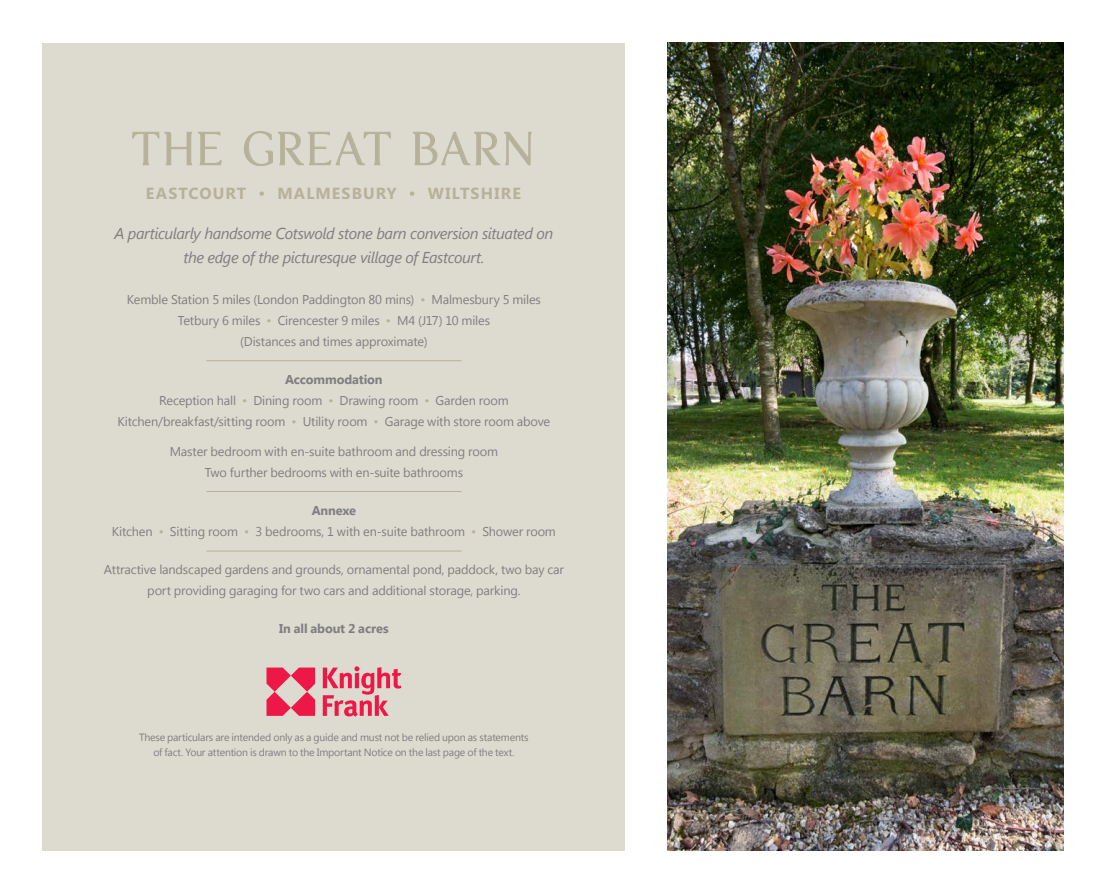
<style>
.page{position:relative;width:1106px;height:893px;background:#fff}
.page>*{position:absolute;margin:0;border:0;box-sizing:border-box;transform-origin:0 0}
.t1{font:40.95px "KF Display";letter-spacing:.06em;color:#b6b19a}
.t2{font:700 16.05px "Segoe UI";letter-spacing:.065em;color:#b6b19a}
.t3{font:italic 15.75px/24px "Segoe UI";letter-spacing:-.025em;color:#7f7f81;text-align:center}
.t4{font:12.75px/21px "Segoe UI";letter-spacing:-.015em;color:#7f7f81;text-align:center}
.t5{font:700 12.75px "Segoe UI";letter-spacing:-.01em;color:#7f7f81}
.t6{font:10.5px/15px "Segoe UI";letter-spacing:-.02em;color:#7f7f81;text-align:center}
.s1{color:#b6b19a}
.s2{font-weight:700}
</style>
<div class="page">
<div style="left:43px;top:43px;width:582px;height:807px;background:#dddacf"></div>
<img style="left:668px;top:43px;width:395px;height:807px">
<svg style="left:323px;top:666px;width:78px;height:51px"></svg>
<svg style="left:266px;top:667px;width:49px;height:49px"></svg>
<hr style="left:206px;top:360px;width:255px;height:1px;background:#b6b19a">
<hr style="left:206px;top:491px;width:255px;height:1px;background:#b6b19a">
<hr style="left:206px;top:551px;width:255px;height:1px;background:#b6b19a">
<svg style="left:132px;top:131px;width:90px;height:35px"></svg>
<svg style="left:244px;top:131px;width:147px;height:35px"></svg>
<svg style="left:413px;top:131px;width:119px;height:35px"></svg>
<h1 class="t1" style="left:131px;top:125px;width:404px">THE GREAT BARN</h1>
<p class="t2" style="left:146px;top:182px;width:376px">EASTCOURT • MALMESBURY • WILTSHIRE</p>
<p class="t3" style="left:114px;top:221px;width:440px">A particularly handsome Cotswold stone barn conversion situated on the edge of the picturesque village of Eastcourt.</p>
<p class="t4" style="left:127px;top:289px;width:415px">Kemble Station 5 miles (London Paddington 80 mins) <span class="s1">•</span> Malmesbury 5 miles<br>Tetbury 6 miles <span class="s1">•</span> Cirencester 9 miles <span class="s1">•</span> M4 (J17) 10 miles<br>(Distances and times approximate)</p>
<p class="t4" style="left:118px;top:369px;width:434px"><span class="s2">Accommodation<br></span>Reception hall <span class="s1">•</span> Dining room <span class="s1">•</span> Drawing room <span class="s1">•</span> Garden room<br>Kitchen/breakfast/sitting room <span class="s1">•</span> Utility room <span class="s1">•</span> Garage with store room above</p>
<p class="t4" style="left:170px;top:440px;width:330px">Master bedroom with en-suite bathroom and dressing room<br>Two further bedrooms with en-suite bathrooms</p>
<p class="t4" style="left:112px;top:499px;width:445px"><span class="s2">Annexe<br></span>Kitchen <span class="s1">•</span> Sitting room <span class="s1">•</span> 3 bedrooms, 1 with en-suite bathroom <span class="s1">•</span> Shower room</p>
<p class="t4" style="left:104px;top:558px;width:461px">Attractive landscaped gardens and grounds, ornamental pond, paddock, two bay car port providing garaging for two cars and additional storage, parking.</p>
<p class="t5" style="left:279px;top:619px;width:111px">In all about 2 acres</p>
<p class="t6" style="left:139px;top:730px;width:391px">These particulars are intended only as a guide and must not be relied upon as statements of fact. Your attention is drawn to the Important Notice on the last page of the text.</p>
</div>
